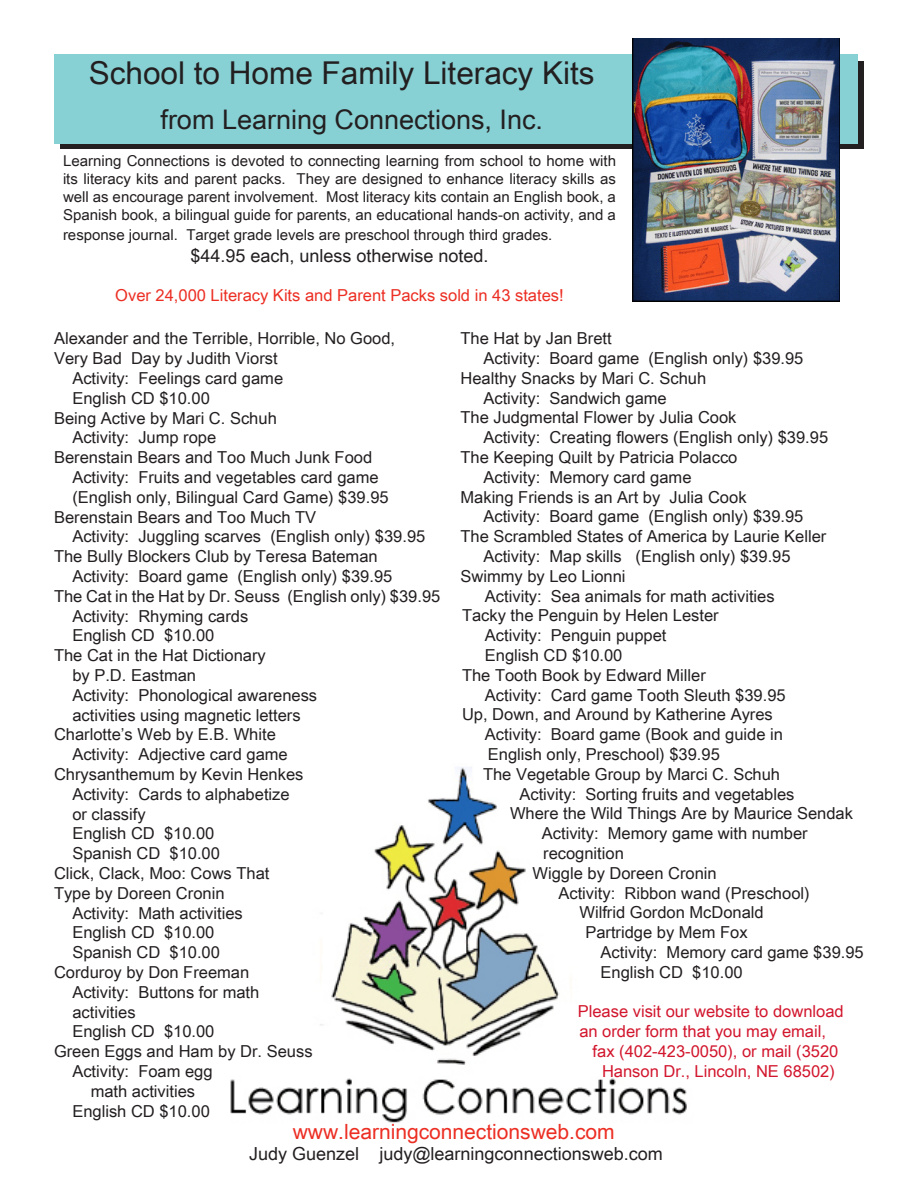
<style>
.page{position:relative;width:918px;height:1188px;background:#fff}
.page>*{position:absolute;margin:0;border:0;box-sizing:border-box;transform-origin:0 0}
.t1{font:31.5px "Arial Unicode MS";color:#231f20}
.t2{font:27px "Arial Unicode MS";color:#231f20}
.t3{font:21px "Arial Unicode MS";color:#ec2e23}
.t4{font:18px "Arial Unicode MS";color:#231f20}
.t5{font:16.5px "Arial Unicode MS";color:#231f20}
.t6{font:16.5px "Arial Unicode MS";color:#d2162d}
.t7{font:16.5px "Arial Unicode MS";color:#ec2e23}
.t8{font:15px/18px "Arial Unicode MS";color:#231f20;text-align:justify}
</style>
<div class="page">
<div style="left:60px;top:62px;width:804px;height:87px;background:#231f20"></div>
<div style="left:54px;top:54px;width:804px;height:90px;background:#87d1d4"></div>
<img style="left:230px;top:767px;width:457px;height:356px">
<img style="left:633px;top:39px;width:207px;height:262px">
<p class="t1" style="left:89px;top:50px;width:507px">School to Home Family Literacy Kits</p>
<p class="t2" style="left:160px;top:100px;width:384px">from Learning Connections, Inc.</p>
<p class="t8" style="left:63px;top:152px;width:555px">Learning Connections is devoted to connecting learning from school to home with its literacy kits and parent packs. They are designed to enhance literacy skills as well as encourage parent involvement. Most literacy kits contain an English book, a Spanish book, a bilingual guide for parents, an educational hands-on activity, and a</p>
<p class="t8" style="left:63px;top:225px;width:491px">response journal. Target grade levels are preschool through third grades.</p>
<p class="t4" style="left:190px;top:242px;width:300px">$44.95 each, unless otherwise noted.</p>
<p class="t7" style="left:115px;top:283px;width:450px">Over 24,000 Literacy Kits and Parent Packs sold in 43 states!</p>
<p class="t5" style="left:54px;top:327px;width:343px">Alexander and the Terrible, Horrible, No Good,</p>
<p class="t5" style="left:54px;top:346px;width:225px">Very Bad Day by Judith Viorst</p>
<p class="t5" style="left:72px;top:366px;width:212px">Activity: Feelings card game</p>
<p class="t5" style="left:72px;top:386px;width:139px">English CD $10.00</p>
<p class="t5" style="left:54px;top:406px;width:224px">Being Active by Mari C. Schuh</p>
<p class="t5" style="left:72px;top:426px;width:145px">Activity: Jump rope</p>
<p class="t5" style="left:54px;top:445px;width:320px">Berenstain Bears and Too Much Junk Food</p>
<p class="t5" style="left:72px;top:465px;width:308px">Activity: Fruits and vegetables card game</p>
<p class="t5" style="left:72px;top:485px;width:318px">(English only, Bilingual Card Game) $39.95</p>
<p class="t5" style="left:54px;top:505px;width:264px">Berenstain Bears and Too Much TV</p>
<p class="t5" style="left:72px;top:525px;width:355px">Activity: Juggling scarves (English only) $39.95</p>
<p class="t5" style="left:54px;top:544px;width:325px">The Bully Blockers Club by Teresa Bateman</p>
<p class="t5" style="left:72px;top:564px;width:322px">Activity: Board game (English only) $39.95</p>
<p class="t5" style="left:54px;top:584px;width:388px">The Cat in the Hat by Dr. Seuss (English only) $39.95</p>
<p class="t5" style="left:72px;top:604px;width:178px">Activity: Rhyming cards</p>
<p class="t5" style="left:72px;top:624px;width:144px">English CD $10.00</p>
<p class="t5" style="left:54px;top:643px;width:213px">The Cat in the Hat Dictionary</p>
<p class="t5" style="left:72px;top:663px;width:125px">by P.D. Eastman</p>
<p class="t5" style="left:72px;top:683px;width:246px">Activity: Phonological awareness</p>
<p class="t5" style="left:72px;top:703px;width:230px">activities using magnetic letters</p>
<p class="t5" style="left:54px;top:723px;width:223px">Charlotte’s Web by E.B. White</p>
<p class="t5" style="left:72px;top:742px;width:217px">Activity: Adjective card game</p>
<p class="t5" style="left:54px;top:762px;width:251px">Chrysanthemum by Kevin Henkes</p>
<p class="t5" style="left:72px;top:782px;width:219px">Activity: Cards to alphabetize</p>
<p class="t5" style="left:72px;top:802px;width:75px">or classify</p>
<p class="t5" style="left:72px;top:822px;width:144px">English CD $10.00</p>
<p class="t5" style="left:72px;top:841px;width:149px">Spanish CD $10.00</p>
<p class="t5" style="left:54px;top:861px;width:217px">Click, Clack, Moo: Cows That</p>
<p class="t5" style="left:54px;top:881px;width:172px">Type by Doreen Cronin</p>
<p class="t5" style="left:72px;top:901px;width:172px">Activity: Math activities</p>
<p class="t5" style="left:72px;top:921px;width:144px">English CD $10.00</p>
<p class="t5" style="left:72px;top:940px;width:149px">Spanish CD $10.00</p>
<p class="t5" style="left:54px;top:960px;width:197px">Corduroy by Don Freeman</p>
<p class="t5" style="left:72px;top:980px;width:189px">Activity: Buttons for math</p>
<p class="t5" style="left:72px;top:1000px;width:65px">activities</p>
<p class="t5" style="left:72px;top:1020px;width:144px">English CD $10.00</p>
<p class="t5" style="left:54px;top:1039px;width:260px">Green Eggs and Ham by Dr. Seuss</p>
<p class="t5" style="left:72px;top:1059px;width:142px">Activity: Foam egg</p>
<p class="t5" style="left:91px;top:1079px;width:106px">math activities</p>
<p class="t5" style="left:72px;top:1099px;width:139px">English CD $10.00</p>
<p class="t5" style="left:460px;top:326px;width:153px">The Hat by Jan Brett</p>
<p class="t5" style="left:483px;top:346px;width:322px">Activity: Board game (English only) $39.95</p>
<p class="t5" style="left:460px;top:366px;width:247px">Healthy Snacks by Mari C. Schuh</p>
<p class="t5" style="left:483px;top:386px;width:185px">Activity: Sandwich game</p>
<p class="t5" style="left:460px;top:406px;width:278px">The Judgmental Flower by Julia Cook</p>
<p class="t5" style="left:483px;top:425px;width:346px">Activity: Creating flowers (English only) $39.95</p>
<p class="t5" style="left:460px;top:445px;width:278px">The Keeping Quilt by Patricia Polacco</p>
<p class="t5" style="left:483px;top:465px;width:210px">Activity: Memory card game</p>
<p class="t5" style="left:460px;top:485px;width:288px">Making Friends is an Art by Julia Cook</p>
<p class="t5" style="left:483px;top:505px;width:322px">Activity: Board game (English only) $39.95</p>
<p class="t5" style="left:460px;top:524px;width:367px">The Scrambled States of America by Laurie Keller</p>
<p class="t5" style="left:483px;top:544px;width:309px">Activity: Map skills (English only) $39.95</p>
<p class="t5" style="left:460px;top:564px;width:167px">Swimmy by Leo Lionni</p>
<p class="t5" style="left:485px;top:584px;width:291px">Activity: Sea animals for math activities</p>
<p class="t5" style="left:462px;top:604px;width:258px">Tacky the Penguin by Helen Lester</p>
<p class="t5" style="left:485px;top:623px;width:183px">Activity: Penguin puppet</p>
<p class="t5" style="left:485px;top:643px;width:139px">English CD $10.00</p>
<p class="t5" style="left:462px;top:663px;width:245px">The Tooth Book by Edward Miller</p>
<p class="t5" style="left:485px;top:683px;width:302px">Activity: Card game Tooth Sleuth $39.95</p>
<p class="t5" style="left:462px;top:703px;width:312px">Up, Down, and Around by Katherine Ayres</p>
<p class="t5" style="left:485px;top:722px;width:300px">Activity: Board game (Book and guide in</p>
<p class="t5" style="left:488px;top:742px;width:234px">English only, Preschool) $39.95</p>
<p class="t5" style="left:483px;top:762px;width:299px">The Vegetable Group by Marci C. Schuh</p>
<p class="t5" style="left:519px;top:782px;width:277px">Activity: Sorting fruits and vegetables</p>
<p class="t5" style="left:510px;top:802px;width:344px">Where the Wild Things Are by Maurice Sendak</p>
<p class="t5" style="left:542px;top:821px;width:267px">Activity: Memory game with number</p>
<p class="t5" style="left:543px;top:841px;width:82px">recognition</p>
<p class="t5" style="left:532px;top:861px;width:186px">Wiggle by Doreen Cronin</p>
<p class="t5" style="left:558px;top:881px;width:253px">Activity: Ribbon wand (Preschool)</p>
<p class="t5" style="left:580px;top:901px;width:186px">Wilfrid Gordon McDonald</p>
<p class="t5" style="left:585px;top:920px;width:164px">Partridge by Mem Fox</p>
<p class="t5" style="left:601px;top:940px;width:265px">Activity: Memory card game $39.95</p>
<p class="t5" style="left:601px;top:960px;width:144px">English CD $10.00</p>
<p class="t6" style="left:578px;top:1000px;width:267px">Please visit our website to download</p>
<p class="t6" style="left:579px;top:1019px;width:248px">an order form that you may email,</p>
<p class="t6" style="left:593px;top:1039px;width:247px">fax (402-423-0050), or mail (3520</p>
<p class="t6" style="left:602px;top:1059px;width:234px">Hanson Dr., Lincoln, NE 68502)</p>
<p class="t3" style="left:293px;top:1116px;width:324px">www.learningconnectionsweb.com</p>
<p class="t4" style="left:249px;top:1141px;width:415px">Judy Guenzel judy@learningconnectionsweb.com</p>
</div>
